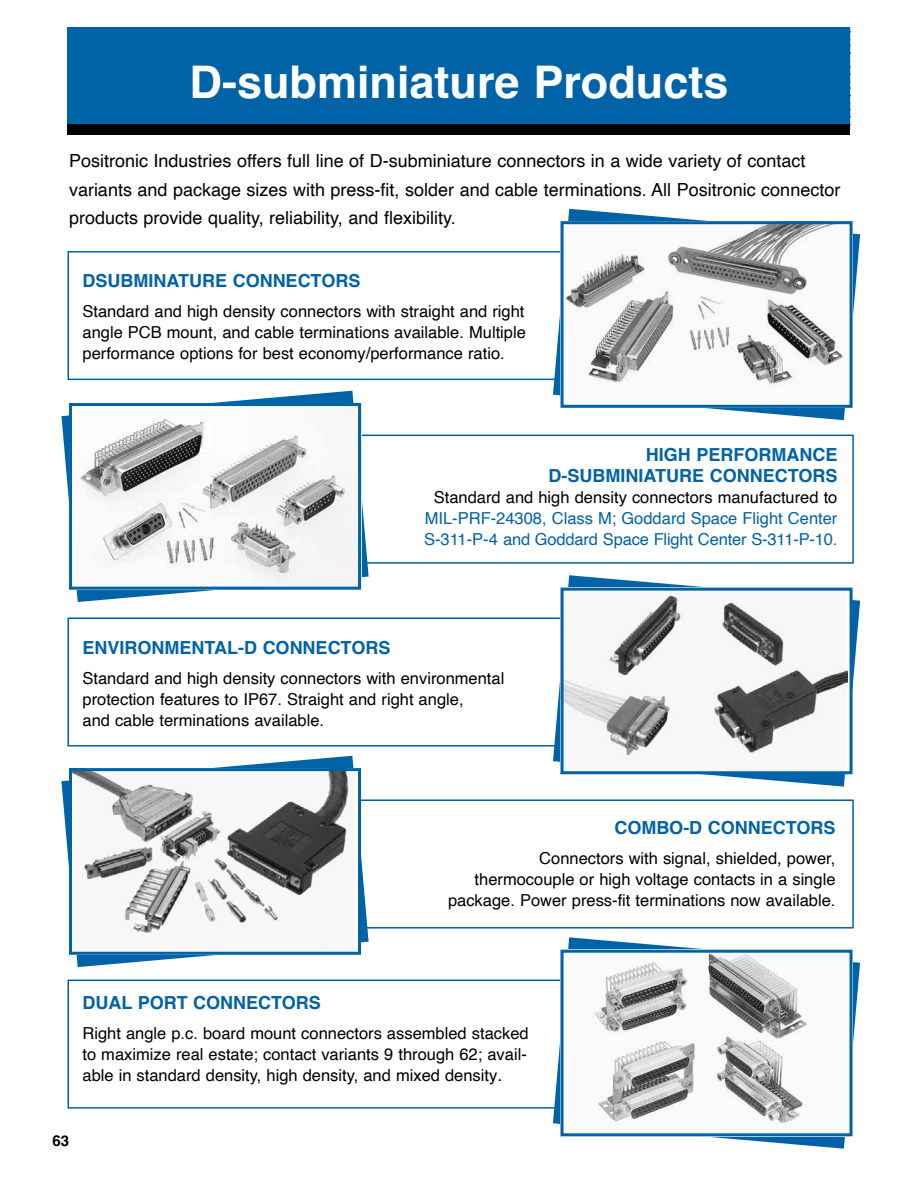
<style>
.page{position:relative;width:918px;height:1188px;background:#fff}
.page>*{position:absolute;margin:0;border:0;box-sizing:border-box;transform-origin:0 0}
.t1{font:700 45px "Helvetica";color:#fff}
.t2{font:18px/28.5px "Helvetica";color:#000}
.t3{font:700 18px/21px "Helvetica";color:#0062a7;text-align:right}
.t4{font:16.5px/21px "Helvetica";color:#000;text-align:justify}
.t5{font:16.5px/21px "Helvetica";color:#0062a7}
.t6{font:700 15px "Helvetica";color:#000}
.s1{font-size:18px}
</style>
<div class="page">
<div style="left:68px;top:27px;width:782px;height:101px;background:#0062a7"></div>
<div style="left:68px;top:125px;width:782px;height:10px;background:#000"></div>
<div style="left:294px;top:435px;width:560px;height:129px;background:#fff;border:2px solid #0062a7"></div>
<div style="left:68px;top:617px;width:555px;height:130px;background:#fff;border:2px solid #0062a7"></div>
<svg style="left:551px;top:575px;width:310px;height:212px"></svg>
<img style="left:565px;top:592px;width:282px;height:178px">
<div style="left:561px;top:588px;width:292px;height:186px;border:3px solid #0062a7"></div>
<div style="left:68px;top:251px;width:555px;height:129px;background:#fff;border:2px solid #0062a7"></div>
<svg style="left:551px;top:208px;width:310px;height:213px"></svg>
<img style="left:565px;top:225px;width:284px;height:179px">
<div style="left:561px;top:221px;width:292px;height:187px;border:3px solid #0062a7"></div>
<svg style="left:61px;top:390px;width:309px;height:212px"></svg>
<img style="left:73px;top:407px;width:284px;height:179px">
<div style="left:69px;top:403px;width:292px;height:187px;border:3px solid #0062a7"></div>
<div style="left:294px;top:799px;width:560px;height:130px;background:#fff;border:2px solid #0062a7"></div>
<div style="left:68px;top:980px;width:560px;height:129px;background:#fff;border:2px solid #0062a7"></div>
<svg style="left:551px;top:937px;width:310px;height:212px"></svg>
<img style="left:565px;top:954px;width:284px;height:178px">
<div style="left:561px;top:950px;width:292px;height:186px;border:3px solid #0062a7"></div>
<svg style="left:61px;top:755px;width:309px;height:212px"></svg>
<img style="left:73px;top:772px;width:284px;height:179px">
<div style="left:69px;top:768px;width:292px;height:187px;border:3px solid #0062a7"></div>
<h1 class="t1" style="left:190px;top:55px;width:540px">D-subminiature Products</h1>
<p class="t2" style="left:69px;top:147px;width:773px">Positronic Industries offers full line of D-subminiature connectors in a wide variety of contact variants and package sizes with press-fit, solder and cable terminations. All Positronic connector products provide quality, reliability, and flexibility.</p>
<p class="t3" style="left:82px;top:272px;width:279px">DSUBMINATURE CONNECTORS</p>
<p class="t4" style="left:82px;top:301px;width:445px">Standard and high density connectors with straight and right angle PCB mount, and cable terminations available. Multiple performance options for best economy/performance ratio.</p>
<p class="t3" style="left:549px;top:447px;width:290px">HIGH PERFORMANCE<br>D-SUBMINIATURE CONNECTORS</p>
<p class="t4" style="left:434px;top:488px;width:405px">Standard and high density connectors manufactured to</p>
<p class="t5" style="left:424px;top:509px;width:415px">MIL-PRF-24308, Class M; Goddard Space Flight Center<br>S-311-P-4 and Goddard Space Flight Center S-311-P-10.</p>
<p class="t3" style="left:82px;top:639px;width:309px">ENVIRONMENTAL-D CONNECTORS</p>
<p class="t4" style="left:82px;top:668px;width:423px;text-align:left">Standard and high density connectors with environmental protection features to IP67. Straight and right angle,<br>and cable terminations available.</p>
<p class="t3" style="left:614px;top:819px;width:223px">COMBO-D CONNECTORS</p>
<p class="t4" style="left:448px;top:848px;width:389px;text-align:right">Connectors with signal, shielded, power, thermocouple or high voltage contacts in a single package. Power press-fit terminations now available.</p>
<p class="t3" style="left:82px;top:994px;width:240px">DUAL PORT CONNECTORS</p>
<p class="t4" style="left:82px;top:1023px;width:448px">Right angle p.c. board mount connectors assembled stacked to maximize real estate; contact variants 9 through 62; avail&shy;able in standard density, high density, and mixed density<span class="s1">.</span></p>
<p class="t6" style="left:52px;top:1132px;width:18px">63</p>
</div>
